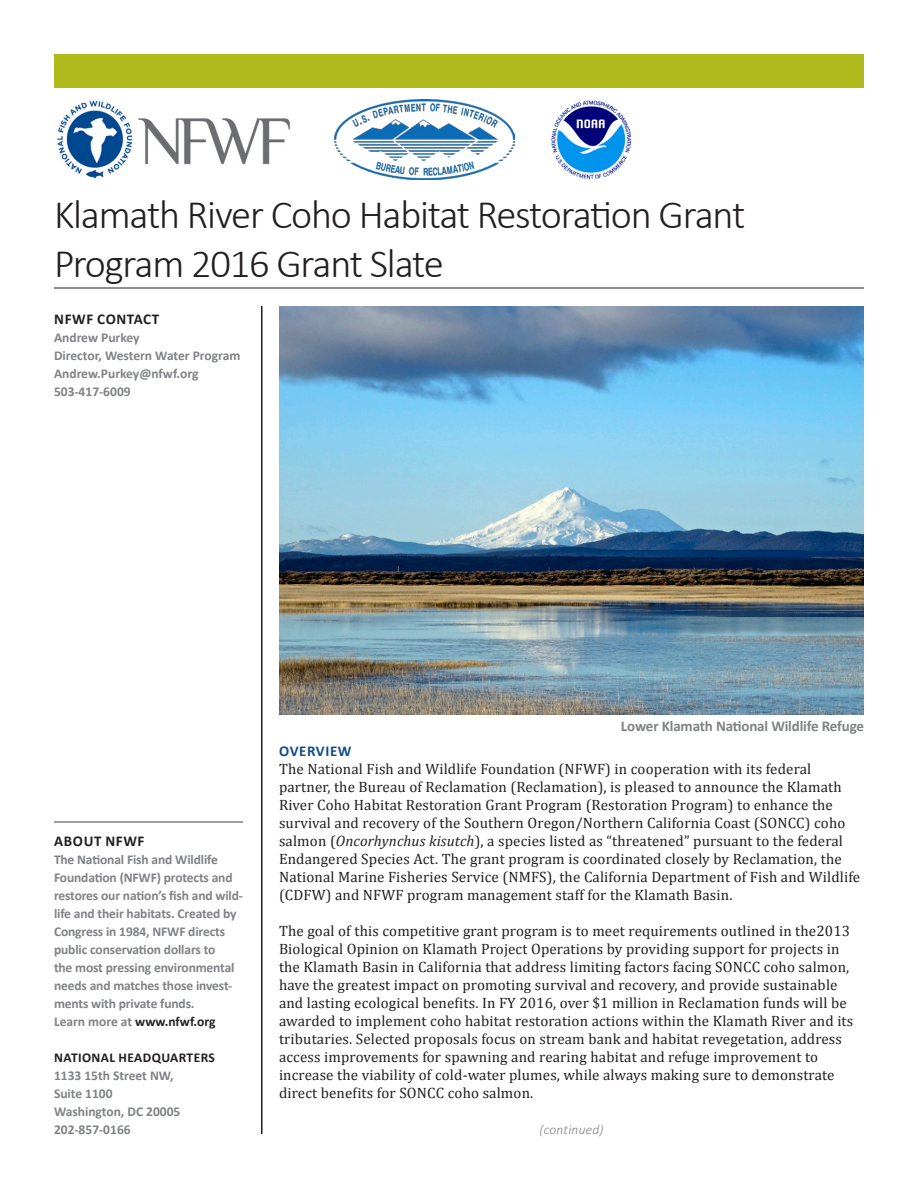
<style>
.page{position:relative;width:918px;height:1188px;background:#fff}
.page>*{position:absolute;margin:0;border:0;box-sizing:border-box;transform-origin:0 0}
.t1{font:300 40.5px/48.6px "Calibri";letter-spacing:-.03em;color:#231f20}
.t2{font:15px/18px "Cambria";letter-spacing:.01em;color:#231f20}
.t3{font:700 15px "Calibri";letter-spacing:-.01em;color:#808285}
.t4{font:700 15px "Calibri";letter-spacing:.04em;color:#231f20}
.t5{font:700 15px "Calibri";letter-spacing:.04em;color:#124a8e}
.t6{font:700 13.5px/18px "Calibri";letter-spacing:-.01em;color:#808285}
.t7{font:700 13.5px/18px "Calibri";letter-spacing:.02em;color:#231f20}
.t8{font:700 13.5px "Calibri";color:#231f20}
.t9{font:italic 300 13.5px "Calibri";letter-spacing:.02em;color:#808285}
.s1{color:#808285}
.s2{font-style:italic}
</style>
<div class="page">
<hr style="left:261px;top:306px;width:1px;height:828px;background:#231f20">
<hr style="left:54px;top:288px;width:810px;height:1px;background:#231f20">
<div style="left:54px;top:54px;width:810px;height:33px;background:#aeb91c"></div>
<img style="left:57px;top:100px;width:233px;height:79px">
<hr style="left:54px;top:821px;width:189px;height:2px;background:#808285">
<img style="left:279px;top:306px;width:585px;height:409px">
<img style="left:335px;top:99px;width:180px;height:81px">
<img style="left:551px;top:100px;width:81px;height:79px">
<p class="t1" style="left:54px;top:190px;width:693px">Klamath River Coho Habitat Restoration Grant<br>Program 2016 Grant Slate</p>
<p class="t4" style="left:54px;top:309px;width:106px">NFWF CONTACT</p>
<p class="t6" style="left:54px;top:329px;width:87px">Andrew Purkey</p>
<p class="t6" style="left:54px;top:347px;width:188px">Director, Western Water Program</p>
<p class="t6" style="left:54px;top:365px;width:146px">Andrew.Purkey@nfwf.org</p>
<p class="t6" style="left:54px;top:383px;width:78px">503-417-6009</p>
<p class="t4" style="left:54px;top:831px;width:92px">ABOUT NFWF</p>
<p class="t6" style="left:54px;top:851px;width:190px">The National Fish and Wildlife<br>Foundation (NFWF) protects and restores our nation’s fish and wild&shy;life and their habitats. Created by<br>Congress in 1984, NFWF directs public conservation dollars to<br>the most pressing environmental needs and matches those invest&shy;ments with private funds.</p>
<p class="t8" style="left:54px;top:1013px;width:163px"><span class="s1">Learn more at</span> www.nfwf.org</p>
<p class="t7" style="left:54px;top:1049px;width:162px">NATIONAL HEADQUARTERS<br><span class="s1">1133 15th Street NW,</span></p>
<p class="t6" style="left:54px;top:1085px;width:60px">Suite 1100</p>
<p class="t6" style="left:54px;top:1103px;width:128px">Washington, DC 20005<br>202-857-0166</p>
<p class="t3" style="left:621px;top:717px;width:245px">Lower Klamath National Wildlife Refuge</p>
<p class="t5" style="left:279px;top:741px;width:74px">OVERVIEW</p>
<p class="t2" style="left:279px;top:760px;width:583px">The National Fish and Wildlife Foundation (NFWF) in cooperation with its federal partner, the Bureau of Reclamation (Reclamation), is pleased to announce the Klamath River Coho Habitat Restoration Grant Program (Restoration Program) to enhance the survival and recovery of the Southern Oregon/Northern California Coast (SONCC) coho salmon (<span class="s2">Oncorhynchus kisutch</span>), a species listed as “threatened” pursuant to the federal Endangered Species Act. The grant program is coordinated closely by Reclamation, the National Marine Fisheries Service (NMFS), the California Department of Fish and Wildlife (CDFW) and NFWF program management staff for the Klamath Basin.</p>
<p class="t2" style="left:279px;top:922px;width:576px">The goal of this competitive grant program is to meet requirements outlined in the2013<br>Biological Opinion on Klamath Project Operations by providing support for projects in the Klamath Basin in California that address limiting factors facing SONCC coho salmon, have the greatest impact on promoting survival and recovery, and provide sustainable and lasting ecological benefits. In FY 2016, over $1 million in Reclamation funds will be awarded to implement coho habitat restoration actions within the Klamath River and its tributaries. Selected proposals focus on stream bank and habitat revegetation, address access improvements for spawning and rearing habitat and refuge improvement to increase the viability of cold-water plumes, while always making sure to demonstrate direct benefits for SONCC coho salmon.</p>
<p class="t9" style="left:539px;top:1121px;width:66px">(continued)</p>
</div>
